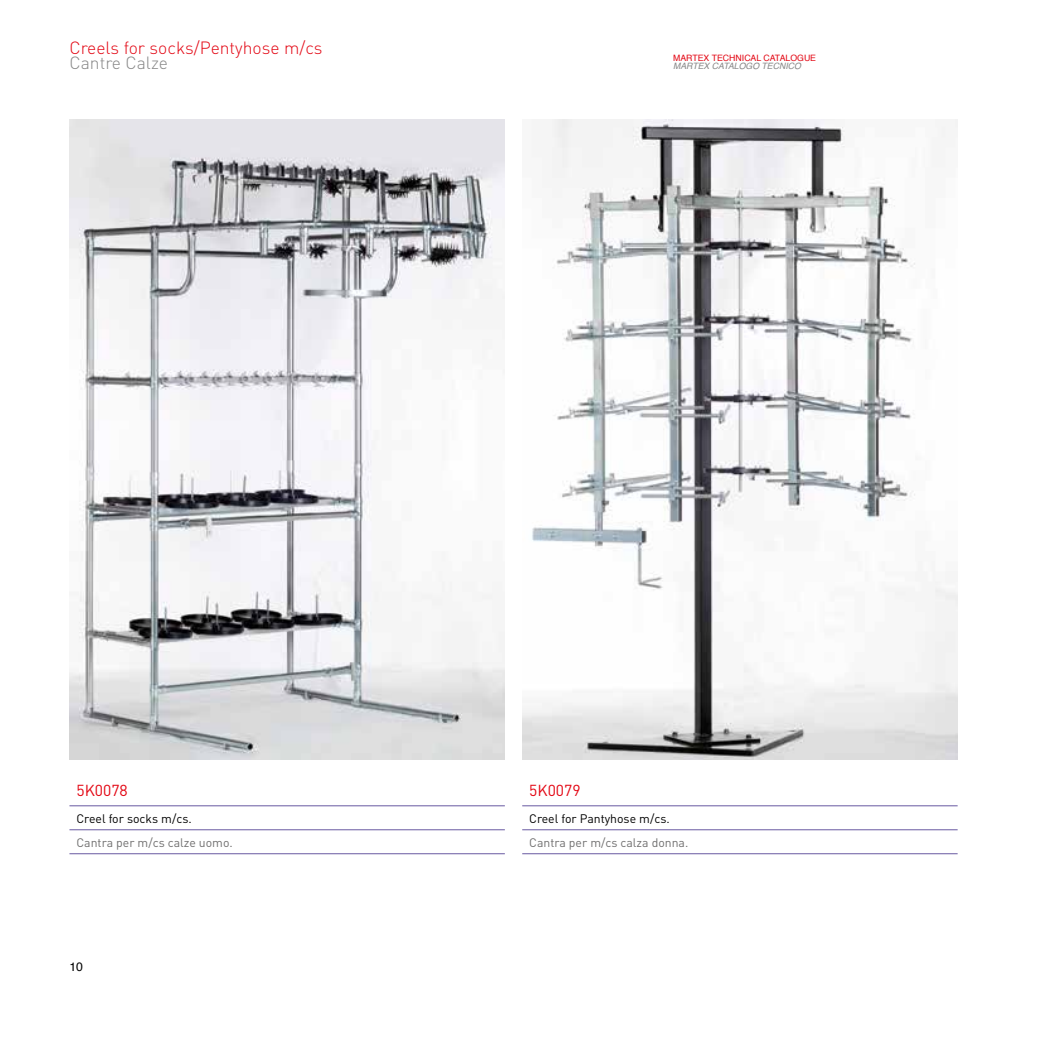
<style>
.page{position:relative;width:1042px;height:1042px;background:#fff}
.page>*{position:absolute;margin:0;border:0;box-sizing:border-box;transform-origin:0 0}
.t1{font:300 17.5px "DIN";color:#e30613}
.t2{font:300 17.5px "DIN";color:#878787}
.t3{font:15.75px "DIN";color:#e30613}
.t4{font:12.25px "DIN";color:#706f6f}
.t5{font:12.25px "DIN";color:#000}
.t6{font:12.25px "Helvetica";color:#000}
.t7{font:8.75px "Helvetica";color:#e30613}
.t8{font:italic 8.75px "Helvetica";color:#878787}
</style>
<div class="page">
<img style="left:69px;top:119px;width:436px;height:640px">
<img style="left:522px;top:119px;width:435px;height:640px">
<hr style="left:69px;top:853px;width:436px;height:1px;background:#6859a2">
<hr style="left:69px;top:805px;width:436px;height:1px;background:#6859a2">
<hr style="left:69px;top:829px;width:436px;height:1px;background:#6859a2">
<hr style="left:522px;top:829px;width:435px;height:1px;background:#6859a2">
<hr style="left:522px;top:853px;width:435px;height:1px;background:#6859a2">
<hr style="left:522px;top:805px;width:435px;height:1px;background:#6859a2">
<h1 class="t1" style="left:69px;top:37px;width:255px">Creels for socks/Pentyhose m/cs</h1>
<h1 class="t2" style="left:69px;top:52px;width:100px">Cantre Calze</h1>
<p class="t7" style="left:673px;top:51px;width:144px">MARTEX TECHNICAL CATALOGUE</p>
<p class="t8" style="left:673px;top:59px;width:129px">MARTEX CATALOGO TECNICO</p>
<p class="t3" style="left:76px;top:780px;width:53px">5K0078</p>
<p class="t5" style="left:76px;top:811px;width:117px">Creel for socks m/cs.</p>
<p class="t4" style="left:76px;top:834px;width:158px">Cantra per m/cs calze uomo.</p>
<p class="t6" style="left:69px;top:957px;width:15px">10</p>
<p class="t3" style="left:529px;top:780px;width:53px">5K0079</p>
<p class="t5" style="left:529px;top:811px;width:142px">Creel for Pantyhose m/cs.</p>
<p class="t4" style="left:529px;top:834px;width:161px">Cantra per m/cs calza donna.</p>
</div>
